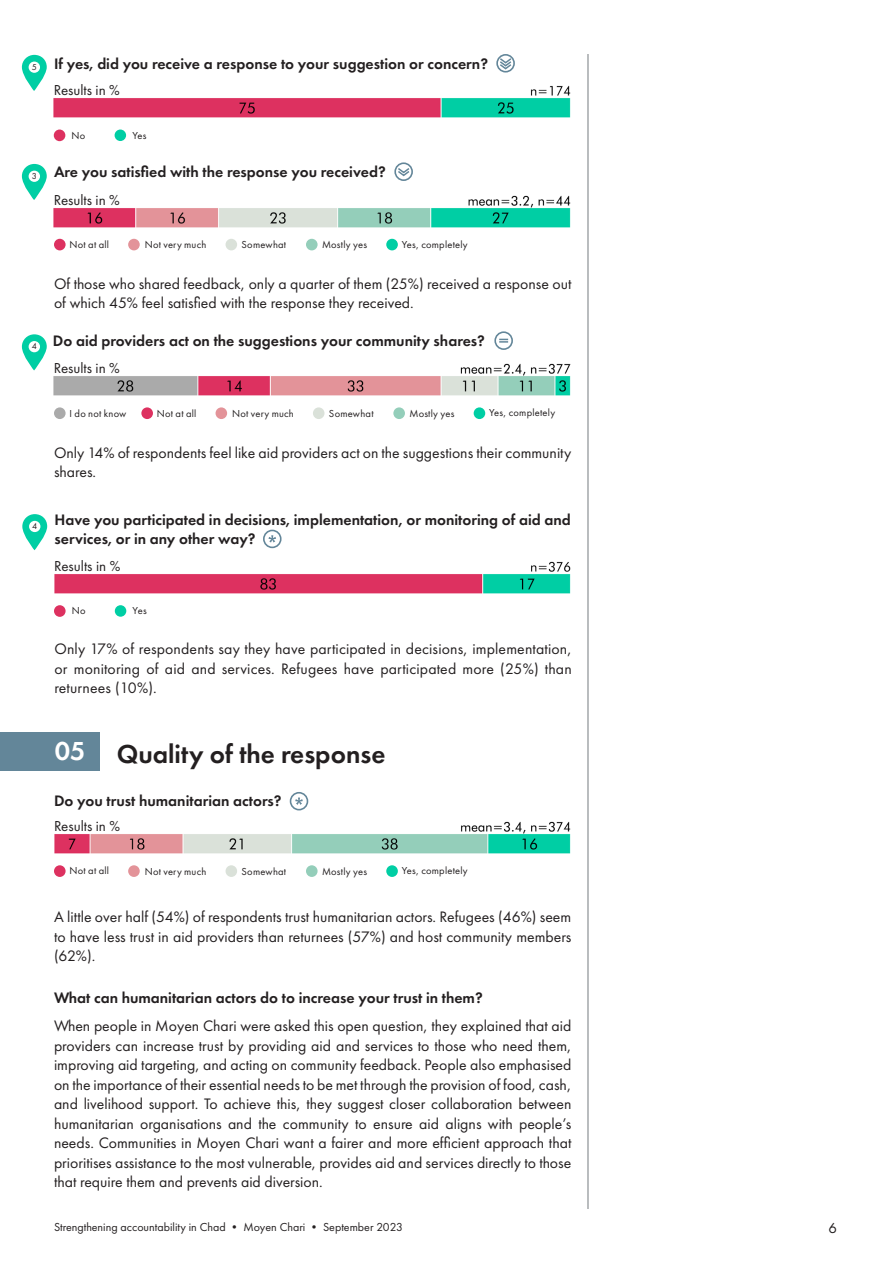
<style>
.page{position:relative;width:893px;height:1263px;background:#fff}
.page>*{position:absolute;margin:0;border:0;box-sizing:border-box;transform-origin:0 0}
.Body{font:600 27px "Futura PT";color:#231f20}
.Body-2{font:600 27px "Futura PT";color:#fff}
.t1{font:15.75px/19.5px "Futura PT";color:#231f20;text-align:justify}
.Questions{font:600 15.75px/19.5px "Futura PT";color:#231f20}
.t2{font:15px "Futura PT";color:#231f20}
.t3{font:12px "Futura PT";color:#231f20}
.t4{font:10.5px "Futura PT";letter-spacing:.02em;color:#231f20}
.Subtitles{font:9px "Futura PT";color:#231f20}
</style>
<div class="page">
<hr style="left:588px;top:54px;width:1px;height:1155px;background:#767b7f">
<img style="left:54px;top:85px;width:516px;height:33px">
<svg style="left:22px;top:55px;width:25px;height:36px"></svg>
<div style="left:29px;top:62px;width:11px;height:11px;background:#fff;border-radius:50%"></div>
<img style="left:54px;top:195px;width:516px;height:33px">
<img style="left:54px;top:363px;width:516px;height:33px">
<svg style="left:22px;top:164px;width:25px;height:36px"></svg>
<div style="left:29px;top:171px;width:11px;height:11px;background:#fff;border-radius:50%"></div>
<svg style="left:22px;top:334px;width:25px;height:36px"></svg>
<div style="left:29px;top:341px;width:11px;height:11px;background:#fff;border-radius:50%"></div>
<svg style="left:397px;top:166px;width:13px;height:11px"></svg>
<div style="left:394px;top:162px;width:19px;height:19px;border:2px solid #638699;border-radius:50%"></div>
<div style="left:494px;top:331px;width:19px;height:19px;border:2px solid #638699;border-radius:50%"></div>
<svg style="left:499px;top:339px;width:9px;height:4px"></svg>
<svg style="left:499px;top:57px;width:13px;height:13px"></svg>
<div style="left:496px;top:54px;width:19px;height:19px;border:2px solid #638699;border-radius:50%"></div>
<div style="left:54px;top:239px;width:12px;height:11px;background:#dd3160;border-radius:50%"></div>
<div style="left:128px;top:239px;width:12px;height:11px;background:#e39399;border-radius:50%"></div>
<div style="left:226px;top:239px;width:11px;height:11px;background:#dae1d9;border-radius:50%"></div>
<div style="left:306px;top:239px;width:12px;height:11px;background:#94ceba;border-radius:50%"></div>
<div style="left:386px;top:239px;width:12px;height:11px;background:#00cea4;border-radius:50%"></div>
<div style="left:54px;top:130px;width:11px;height:11px;background:#dd3160;border-radius:50%"></div>
<div style="left:115px;top:130px;width:11px;height:11px;background:#00cea4;border-radius:50%"></div>
<div style="left:141px;top:407px;width:12px;height:12px;background:#dd3160;border-radius:50%"></div>
<div style="left:216px;top:407px;width:11px;height:12px;background:#e39399;border-radius:50%"></div>
<div style="left:313px;top:407px;width:11px;height:12px;background:#dae1d9;border-radius:50%"></div>
<div style="left:393px;top:407px;width:12px;height:12px;background:#94ceba;border-radius:50%"></div>
<div style="left:474px;top:407px;width:11px;height:12px;background:#00cea4;border-radius:50%"></div>
<div style="left:54px;top:407px;width:12px;height:12px;background:#aaa;border-radius:50%"></div>
<img style="left:54px;top:561px;width:517px;height:33px">
<svg style="left:22px;top:514px;width:25px;height:36px"></svg>
<div style="left:29px;top:521px;width:11px;height:11px;background:#fff;border-radius:50%"></div>
<svg style="left:268px;top:535px;width:8px;height:7px"></svg>
<div style="left:263px;top:530px;width:19px;height:18px;border:2px solid #638699;border-radius:50%"></div>
<div style="left:54px;top:605px;width:12px;height:12px;background:#dd3160;border-radius:50%"></div>
<div style="left:115px;top:605px;width:11px;height:12px;background:#00cea4;border-radius:50%"></div>
<div style="left:0;top:732px;width:100px;height:39px;background:#638699"></div>
<img style="left:54px;top:821px;width:517px;height:33px">
<svg style="left:295px;top:797px;width:8px;height:8px"></svg>
<div style="left:290px;top:792px;width:18px;height:18px;border:2px solid #638699;border-radius:50%"></div>
<div style="left:54px;top:865px;width:12px;height:12px;background:#dd3160;border-radius:50%"></div>
<div style="left:128px;top:865px;width:12px;height:12px;background:#e39399;border-radius:50%"></div>
<div style="left:226px;top:865px;width:11px;height:12px;background:#dae1d9;border-radius:50%"></div>
<div style="left:306px;top:865px;width:12px;height:12px;background:#94ceba;border-radius:50%"></div>
<div style="left:386px;top:865px;width:12px;height:12px;background:#00cea4;border-radius:50%"></div>
<p class="Subtitles" style="left:32px;top:61px;width:7px">5</p>
<p class="Subtitles" style="left:32px;top:171px;width:7px">3</p>
<p class="Subtitles" style="left:32px;top:341px;width:7px">4</p>
<p class="Subtitles" style="left:32px;top:521px;width:7px">4</p>
<p class="Questions" style="left:54px;top:53px;width:436px">If yes, did you receive a response to your suggestion or concern?</p>
<p class="t2" style="left:54px;top:81px;width:68px">Results in %</p>
<p class="t4" style="left:72px;top:129px;width:15px">No</p>
<p class="t4" style="left:132px;top:129px;width:16px">Yes</p>
<p class="Questions" style="left:54px;top:161px;width:333px">Are you satisfied with the response you received?</p>
<p class="t2" style="left:54px;top:191px;width:68px">Results in %</p>
<p class="t4" style="left:70px;top:238px;width:41px">Not at all</p>
<p class="t4" style="left:145px;top:238px;width:63px">Not very much</p>
<p class="t4" style="left:242px;top:239px;width:46px">Somewhat</p>
<p class="t4" style="left:322px;top:239px;width:46px">Mostly yes</p>
<p class="t4" style="left:402px;top:238px;width:68px">Yes, completely</p>
<p class="t1" style="left:54px;top:274px;width:519px">Of those who shared feedback, only a quarter of them (25%) received a response out of which 45% feel satisfied with the response they received.</p>
<p class="Questions" style="left:53px;top:331px;width:434px">Do aid providers act on the suggestions your community shares?</p>
<p class="t2" style="left:54px;top:359px;width:68px">Results in %</p>
<p class="t4" style="left:70px;top:407px;width:58px">I do not know</p>
<p class="t4" style="left:157px;top:407px;width:41px">Not at all</p>
<p class="t4" style="left:232px;top:407px;width:63px">Not very much</p>
<p class="t4" style="left:329px;top:407px;width:46px">Somewhat</p>
<p class="t4" style="left:409px;top:407px;width:46px">Mostly yes</p>
<p class="t4" style="left:489px;top:407px;width:68px">Yes, completely</p>
<p class="t1" style="left:54px;top:443px;width:519px">Only 14% of respondents feel like aid providers act on the suggestions their community shares.</p>
<p class="Questions" style="left:54px;top:509px;width:518px">Have you participated in decisions, implementation, or monitoring of aid and services, or in any other way?</p>
<p class="t2" style="left:54px;top:557px;width:68px">Results in %</p>
<p class="t4" style="left:72px;top:605px;width:15px">No</p>
<p class="t4" style="left:133px;top:605px;width:16px">Yes</p>
<p class="t1" style="left:54px;top:639px;width:519px">Only 17% of respondents say they have participated in decisions, implementation, or monitoring of aid and services. Refugees have participated more (25%) than returnees (10%).</p>
<p class="Body-2" style="left:55px;top:734px;width:32px">05</p>
<p class="Body" style="left:117px;top:737px;width:270px">Quality of the response</p>
<p class="Questions" style="left:54px;top:791px;width:229px">Do you trust humanitarian actors?</p>
<p class="t2" style="left:54px;top:817px;width:68px">Results in %</p>
<p class="t4" style="left:70px;top:865px;width:41px">Not at all</p>
<p class="t4" style="left:145px;top:865px;width:63px">Not very much</p>
<p class="t4" style="left:242px;top:865px;width:46px">Somewhat</p>
<p class="t4" style="left:322px;top:865px;width:46px">Mostly yes</p>
<p class="t4" style="left:402px;top:864px;width:68px">Yes, completely</p>
<p class="t1" style="left:54px;top:907px;width:519px">A little over half (54%) of respondents trust humanitarian actors. Refugees (46%) seem to have less trust in aid providers than returnees (57%) and host community members (62%).</p>
<p class="Questions" style="left:54px;top:988px;width:430px">What can humanitarian actors do to increase your trust in them?</p>
<p class="t1" style="left:54px;top:1016px;width:519px">When people in Moyen Chari were asked this open question, they explained that aid providers can increase trust by providing aid and services to those who need them, improving aid targeting, and acting on community feedback. People also emphasised on the importance of their essential needs to be met through the provision of food, cash, and livelihood support. To achieve this, they suggest closer collaboration between humanitarian organisations and the community to ensure aid aligns with people’s needs. Communities in Moyen Chari want a fairer and more efficient approach that prioritises assistance to the most vulnerable, provides aid and services directly to those that require them and prevents aid diversion.</p>
<p class="t3" style="left:54px;top:1220px;width:350px">Strengthening accountability in Chad • Moyen Chari • September 2023</p>
<p class="t2" style="left:828px;top:1219px;width:10px">6</p>
</div>
